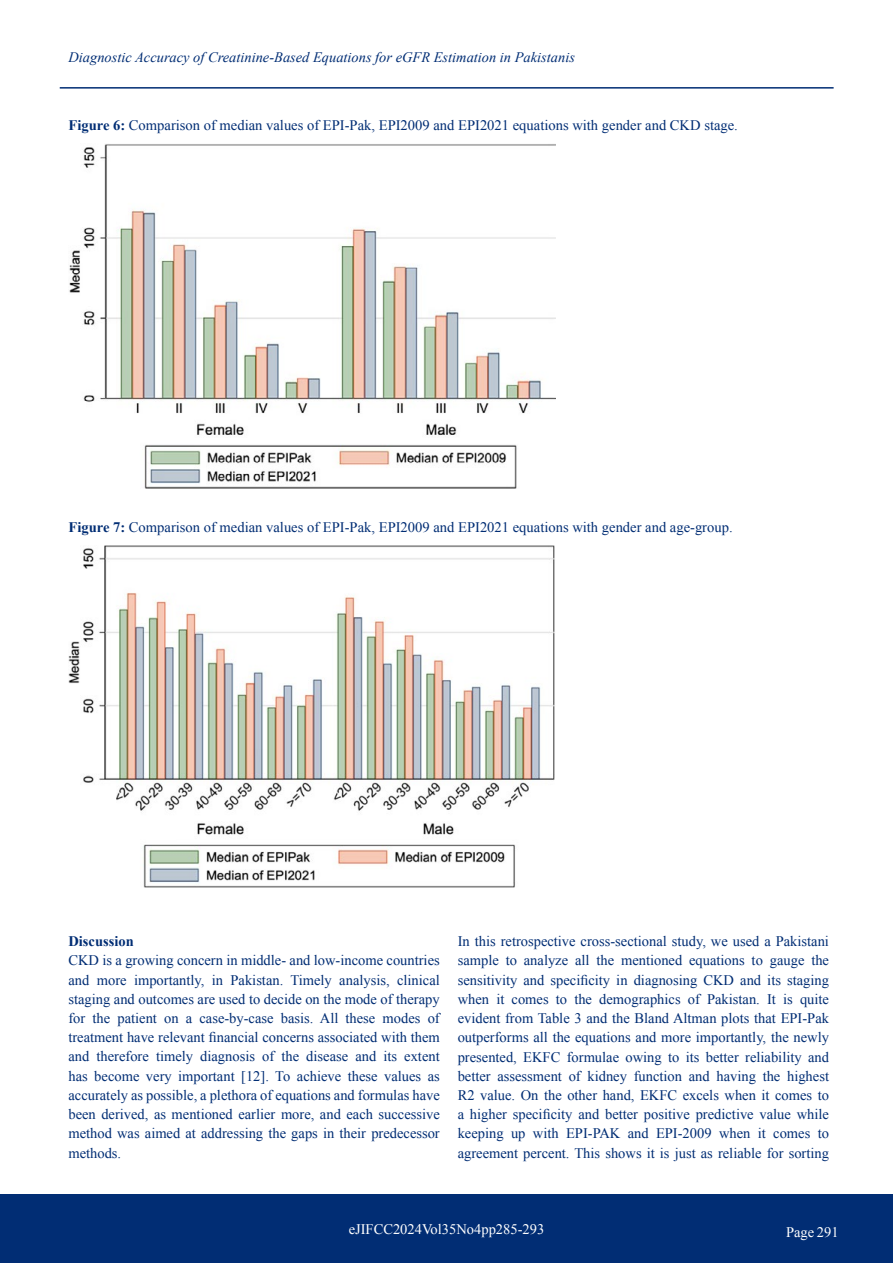
<style>
.page{position:relative;width:893px;height:1263px;background:#fff}
.page>*{position:absolute;margin:0;border:0;box-sizing:border-box;transform-origin:0 0}
.t1{font:14.55px/19.2px "Times New Roman";color:#012d74;text-align:justify}
.t2{font:14.55px "Times New Roman";color:#fff}
.t3{font:700 14.55px "Times New Roman";color:#012d74}
.t4{font:italic 14.4px "Times New Roman";color:#012d74}
.s1{font-weight:700}
</style>
<div class="page">
<div style="left:0;top:1195px;width:893px;height:68px;background:#012d74"></div>
<hr style="left:60px;top:87px;width:774px;height:2px;background:#012d74">
<img style="left:69px;top:144px;width:486px;height:344px">
<img style="left:68px;top:546px;width:487px;height:342px">
<p class="t4" style="left:68px;top:47px;width:508px">Diagnostic Accuracy of Creatinine-Based Equations for eGFR Estimation in Pakistanis</p>
<p class="t1" style="left:68px;top:115px;width:671px"><span class="s1">Figure 6:</span> Comparison of median values of EPI-Pak, EPI2009 and EPI2021 equations with gender and CKD stage.</p>
<p class="t1" style="left:68px;top:517px;width:666px"><span class="s1">Figure 7:</span> Comparison of median values of EPI-Pak, EPI2009 and EPI2021 equations with gender and age-group.</p>
<p class="t3" style="left:68px;top:931px;width:67px">Discussion</p>
<p class="t1" style="left:68px;top:951px;width:373px">CKD is a growing concern in middle- and low-income countries and more importantly, in Pakistan. Timely analysis, clinical staging and outcomes are used to decide on the mode of therapy for the patient on a case-by-case basis. All these modes of treatment have relevant financial concerns associated with them and therefore timely diagnosis of the disease and its extent has become very important [12]. To achieve these values as accurately as possible, a plethora of equations and formulas have been derived, as mentioned earlier more, and each successive method was aimed at addressing the gaps in their predecessor methods.</p>
<p class="t1" style="left:458px;top:931px;width:373px">In this retrospective cross-sectional study, we used a Pakistani sample to analyze all the mentioned equations to gauge the sensitivity and specificity in diagnosing CKD and its staging when it comes to the demographics of Pakistan. It is quite evident from Table 3 and the Bland Altman plots that EPI-Pak outperforms all the equations and more importantly, the newly presented, EKFC formulae owing to its better reliability and better assessment of kidney function and having the highest R2 value. On the other hand, EKFC excels when it comes to a higher specificity and better positive predictive value while keeping up with EPI-PAK and EPI-2009 when it comes to agreement percent. This shows it is just as reliable for sorting</p>
<p class="t2" style="left:349px;top:1219px;width:197px">eJIFCC2024Vol35No4pp285-293</p>
<p class="t2" style="left:786px;top:1223px;width:54px">Page 291</p>
</div>
